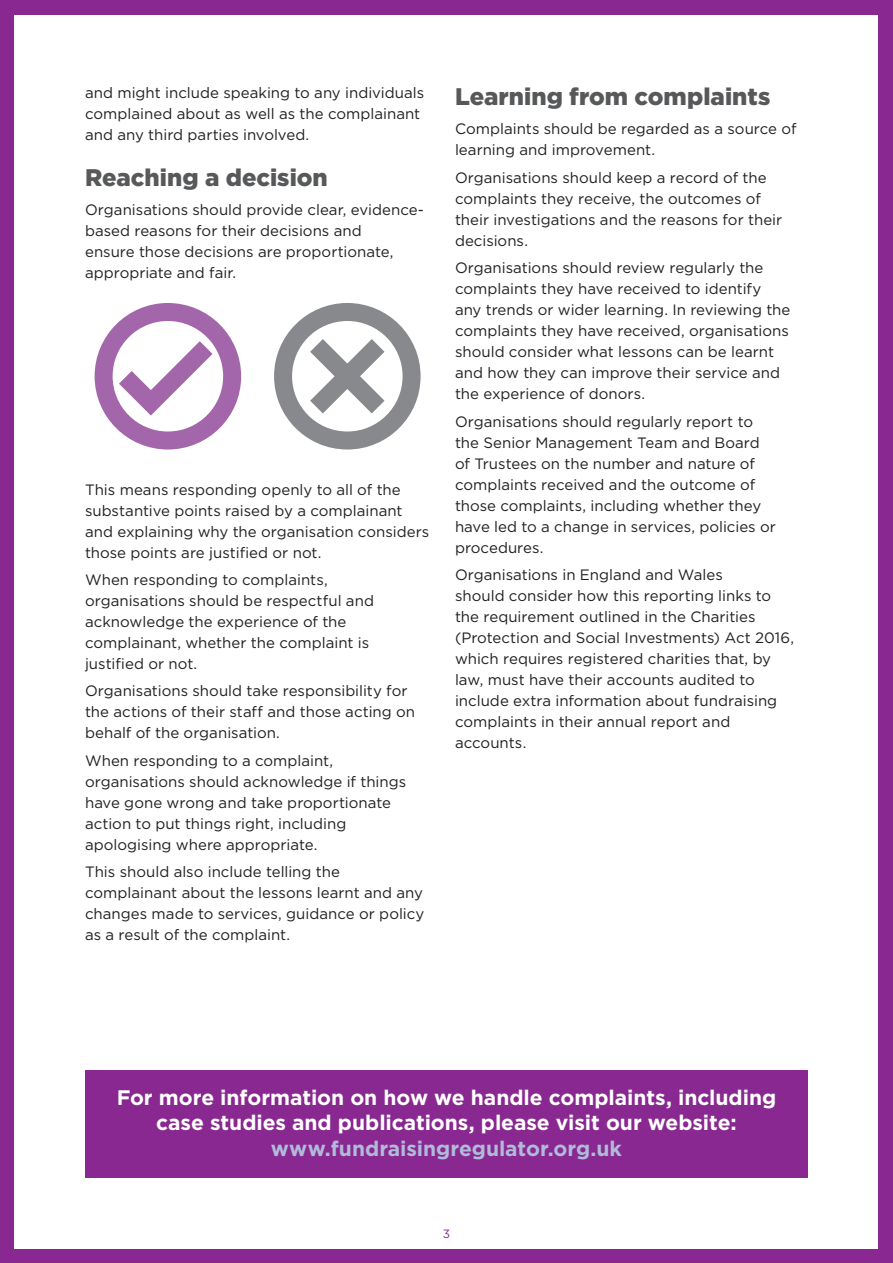
<style>
.page{position:relative;width:893px;height:1263px;background:#892890}
.page>*{position:absolute;margin:0;border:0;box-sizing:border-box;transform-origin:0 0}
.Subhead{font:900 24px "Gotham";color:#57585a}
.t1{font:700 21px/25.5px "Gotham";color:#fff;text-align:center}
.t2{font:15px/21px "Gotham";color:#231f20}
.t3{font:12px "Gotham";color:#892890}
.s1{color:#b0bbda}
</style>
<div class="page">
<div style="left:15px;top:15px;width:863px;height:1233px;background:#fff"></div>
<svg style="left:117px;top:340px;width:97px;height:77px"></svg>
<div style="left:95px;top:303px;width:146px;height:146px;border:18px solid #a366aa;border-radius:50%"></div>
<div style="left:274px;top:303px;width:147px;height:146px;border:18px solid #87898c;border-radius:50%"></div>
<svg style="left:310px;top:339px;width:75px;height:75px"></svg>
<div style="left:85px;top:1070px;width:723px;height:108px;background:#892890"></div>
<p class="t2" style="left:85px;top:82px;width:341px">and might include speaking to any individuals complained about as well as the complainant and any third parties involved.</p>
<p class="Subhead" style="left:85px;top:163px;width:244px">Reaching a decision</p>
<p class="t2" style="left:85px;top:199px;width:340px">Organisations should provide clear, evidence&shy;based reasons for their decisions and<br>ensure those decisions are proportionate, appropriate and fair.</p>
<p class="t2" style="left:85px;top:479px;width:346px">This means responding openly to all of the substantive points raised by a complainant and explaining why the organisation considers those points are justified or not.</p>
<p class="t2" style="left:85px;top:569px;width:290px">When responding to complaints, organisations should be respectful and acknowledge the experience of the complainant, whether the complaint is justified or not.</p>
<p class="t2" style="left:85px;top:680px;width:332px">Organisations should take responsibility for the actions of their staff and those acting on behalf of the organisation.</p>
<p class="t2" style="left:85px;top:750px;width:323px">When responding to a complaint, organisations should acknowledge if things have gone wrong and take proportionate action to put things right, including apologising where appropriate.</p>
<p class="t2" style="left:85px;top:861px;width:341px">This should also include telling the complainant about the lessons learnt and any changes made to services, guidance or policy as a result of the complaint.</p>
<p class="Subhead" style="left:455px;top:83px;width:317px">Learning from complaints</p>
<p class="t2" style="left:455px;top:118px;width:343px">Complaints should be regarded as a source of learning and improvement.</p>
<p class="t2" style="left:455px;top:167px;width:329px">Organisations should keep a record of the complaints they receive, the outcomes of their investigations and the reasons for their decisions.</p>
<p class="t2" style="left:455px;top:257px;width:337px">Organisations should review regularly the complaints they have received to identify any trends or wider learning. In reviewing the complaints they have received, organisations should consider what lessons can be learnt and how they can improve their service and the experience of donors.</p>
<p class="t2" style="left:455px;top:410px;width:322px">Organisations should regularly report to the Senior Management Team and Board of Trustees on the number and nature of complaints received and the outcome of those complaints, including whether they have led to a change in services, policies or procedures.</p>
<p class="t2" style="left:455px;top:564px;width:341px">Organisations in England and Wales<br>should consider how this reporting links to the requirement outlined in the Charities (Protection and Social Investments) Act 2016, which requires registered charities that, by law, must have their accounts audited to include extra information about fundraising complaints in their annual report and accounts.</p>
<p class="t1" style="left:117px;top:1084px;width:661px">For more information on how we handle complaints, including case studies and publications, please visit our website: <span class="s1">www.fundraisingregulator.org.uk</span></p>
<p class="t3" style="left:443px;top:1227px;width:9px">3</p>
</div>
